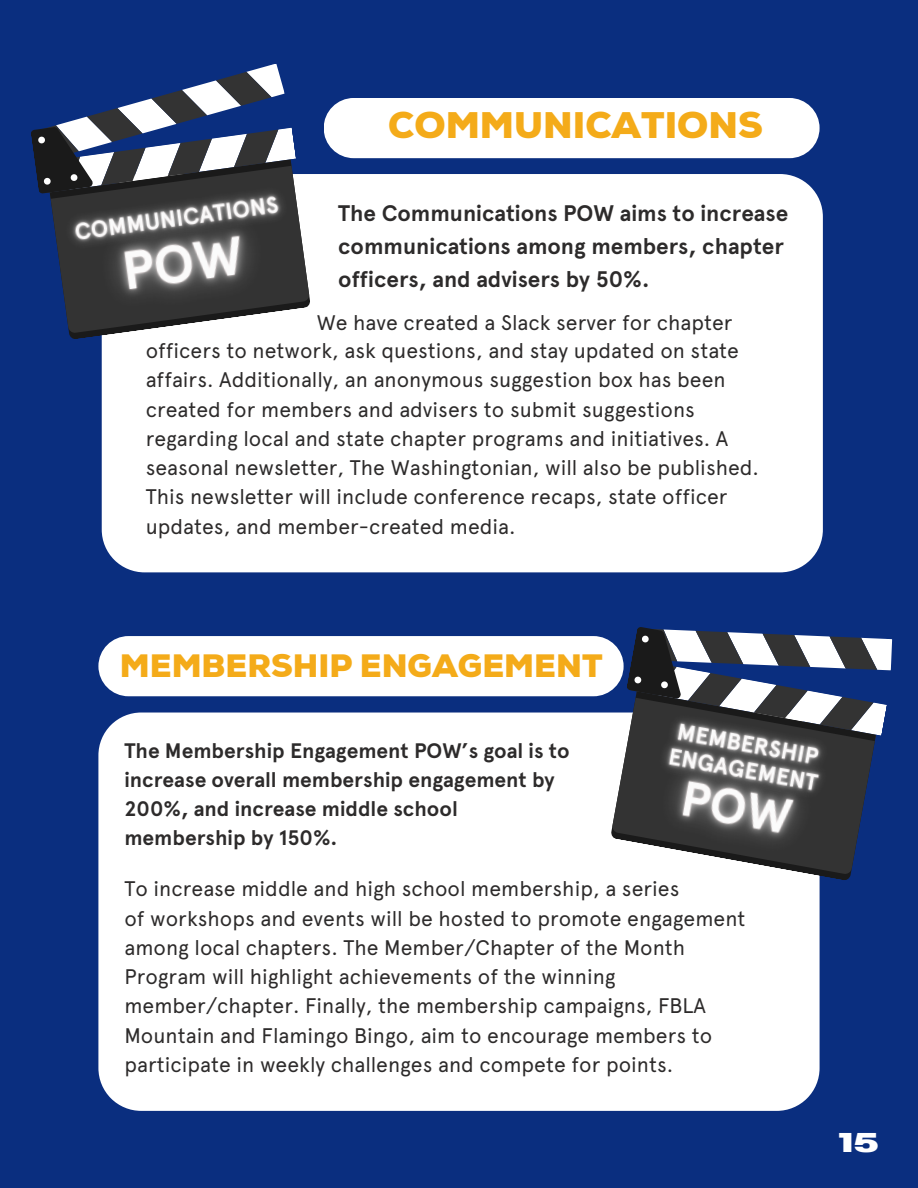
<style>
.page{position:relative;width:918px;height:1188px;background:#0a2e7f}
.page>*{position:absolute;margin:0;border:0;box-sizing:border-box;transform-origin:0 0}
.t1{font:900 36px "Nexa";color:#f4ab19}
.t2{font:900 31.5px "Nexa";color:#f4ab19}
.t3{font:700 27px "Horizon";color:#fff}
.t4{font:700 22.5px/32.7px "Apercu Pro";color:#2d2b2b}
.t5{font:21.15px/29.2px "Apercu Pro";color:#2d2b2b}
.t6{font:700 21px/29.2px "Apercu Pro";color:#2d2b2b}
</style>
<div class="page">
<div style="left:102px;top:174px;width:721px;height:398px;background:#fff"></div>
<svg style="left:31px;top:64px;width:265px;height:130px"></svg>
<img style="left:46px;top:163px;width:9px;height:67px">
<img style="left:55px;top:160px;width:258px;height:208px">
<div style="left:98px;top:713px;width:722px;height:398px;background:#fff"></div>
<svg style="left:611px;top:712px;width:5px;height:163px"></svg>
<svg style="left:627px;top:627px;width:265px;height:207px"></svg>
<img style="left:637px;top:689px;width:217px;height:19px">
<img style="left:616px;top:708px;width:242px;height:200px">
<div style="left:324px;top:98px;width:496px;height:60px;background:#fff;border-radius:30px"></div>
<div style="left:98px;top:636px;width:526px;height:60px;background:#fff;border-radius:30px"></div>
<p class="t1" style="left:388px;top:103px;width:376px">COMMUNICATIONS</p>
<p class="t4" style="left:338px;top:197px;width:452px">The Communications POW aims to increase communications among members, chapter officers, and advisers by 50%.</p>
<p class="t5" style="left:317px;top:308px;width:417px">We have created a Slack server for chapter</p>
<p class="t5" style="left:146px;top:336px;width:615px">officers to network, ask questions, and stay updated on state affairs. Additionally, an anonymous suggestion box has been created for members and advisers to submit suggestions regarding local and state chapter programs and initiatives. A seasonal newsletter, The Washingtonian, will also be published.<br>This newsletter will include conference recaps, state officer updates, and member-created media.</p>
<p class="t2" style="left:120px;top:647px;width:484px">MEMBERSHIP ENGAGEMENT</p>
<p class="t6" style="left:124px;top:736px;width:447px">The Membership Engagement POW’s goal is to increase overall membership engagement by 200%, and increase middle school membership by 150%.</p>
<p class="t5" style="left:124px;top:874px;width:557px">To increase middle and high school membership, a series</p>
<p class="t5" style="left:124px;top:903px;width:623px">of workshops and events will be hosted to promote engagement among local chapters. The Member/Chapter of the Month Program will highlight achievements of the winning member/chapter. Finally, the membership campaigns, FBLA Mountain and Flamingo Bingo, aim to encourage members to participate in weekly challenges and compete for points.</p>
<p class="t3" style="left:839px;top:1129px;width:42px">15</p>
</div>
